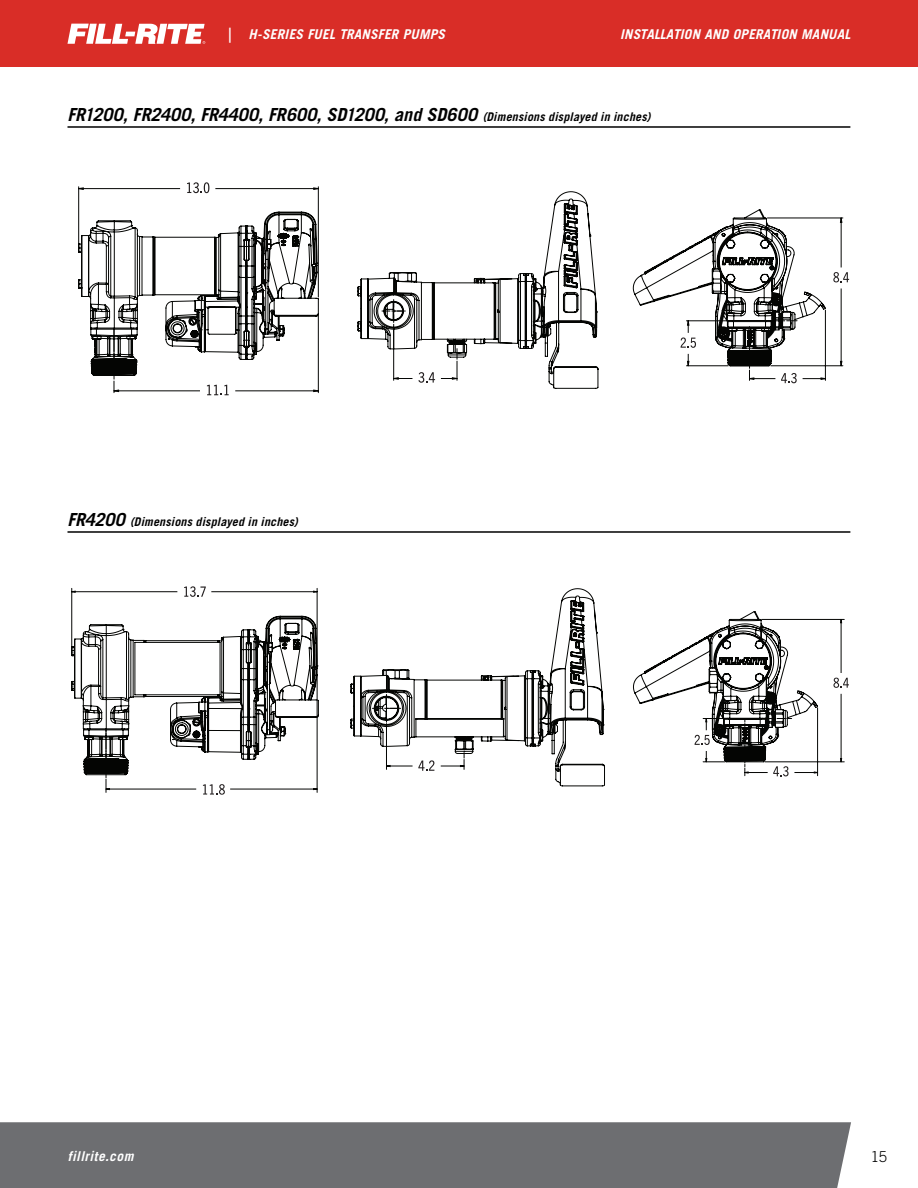
<style>
.page{position:relative;width:918px;height:1188px;background:#fff}
.page>*{position:absolute;margin:0;border:0;box-sizing:border-box;transform-origin:0 0}
.t1{font:italic 700 18px "Trade Gothic LT Std";letter-spacing:-.005em;color:#000}
.t2{font:300 15px "Trade Gothic LT Std";color:#000}
.t3{font:italic 700 13.5px "Trade Gothic LT Std";letter-spacing:.02em;color:#fff}
.t4{font:italic 700 12px "Trade Gothic LT Std";letter-spacing:.015em;color:#000}
.s1{font-size:12px}
.s2{font-size:18px}
</style>
<div class="page">
<div style="left:0;top:1122px;width:851px;height:66px;background:#6d6e71"></div>
<div style="left:0;top:0;width:918px;height:68px;background:#d92d27"></div>
<svg style="left:67px;top:24px;width:138px;height:20px"></svg>
<hr style="left:68px;top:531px;width:782px;height:2px;background:#000">
<hr style="left:358px;top:488px;width:112px;height:1px;background:#040503">
<hr style="left:486px;top:488px;width:112px;height:1px;background:#040503">
<hr style="left:349px;top:181px;width:260px;height:1px;background:#040503">
<hr style="left:349px;top:181px;width:1px;height:212px;background:#040503">
<hr style="left:349px;top:864px;width:260px;height:1px;background:#040503">
<hr style="left:917px;top:181px;width:1px;height:212px;background:#040503">
<svg style="left:358px;top:191px;width:240px;height:158px"></svg>
<svg style="left:349px;top:349px;width:249px;height:44px"></svg>
<hr style="left:632px;top:182px;width:1px;height:207px;background:#040503">
<hr style="left:632px;top:555px;width:218px;height:1px;background:#040503">
<hr style="left:78px;top:187px;width:1px;height:57px;background:#040503">
<hr style="left:318px;top:187px;width:1px;height:110px;background:#040503">
<svg style="left:632px;top:182px;width:218px;height:201px"></svg>
<hr style="left:68px;top:182px;width:260px;height:1px;background:#040503">
<hr style="left:68px;top:182px;width:1px;height:215px;background:#040503">
<hr style="left:68px;top:573px;width:260px;height:1px;background:#040503">
<hr style="left:639px;top:182px;width:1px;height:215px;background:#040503">
<svg style="left:79px;top:188px;width:239px;height:24px"></svg>
<svg style="left:152px;top:182px;width:63px;height:18px"></svg>
<svg style="left:78px;top:212px;width:241px;height:184px"></svg>
<hr style="left:500px;top:1015px;width:103px;height:1px;background:#040503">
<hr style="left:386px;top:1015px;width:103px;height:1px;background:#040503">
<hr style="left:483px;top:815px;width:120px;height:1px;background:#040503">
<hr style="left:351px;top:815px;width:120px;height:1px;background:#040503">
<svg style="left:766px;top:1129px;width:4px;height:4px"></svg>
<hr style="left:347px;top:584px;width:263px;height:1px;background:#040503">
<hr style="left:347px;top:584px;width:1px;height:210px;background:#040503">
<hr style="left:347px;top:1105px;width:263px;height:1px;background:#040503">
<hr style="left:755px;top:584px;width:1px;height:210px;background:#040503">
<hr style="left:524px;top:1085px;width:86px;height:1px;background:#040503">
<hr style="left:524px;top:1100px;width:72px;height:1px;background:#040503">
<hr style="left:524px;top:1080px;width:72px;height:1px;background:#040503">
<svg style="left:351px;top:588px;width:254px;height:198px"></svg>
<svg style="left:388px;top:676px;width:6px;height:2px"></svg>
<svg style="left:347px;top:743px;width:256px;height:51px"></svg>
<hr style="left:630px;top:586px;width:1px;height:205px;background:#040503">
<hr style="left:630px;top:860px;width:218px;height:1px;background:#040503">
<hr style="left:917px;top:586px;width:1px;height:205px;background:#040503">
<svg style="left:630px;top:584px;width:219px;height:192px"></svg>
<hr style="left:317px;top:588px;width:1px;height:77px;background:#040503">
<hr style="left:72px;top:588px;width:1px;height:59px;background:#040503">
<hr style="left:69px;top:584px;width:253px;height:1px;background:#040503">
<hr style="left:69px;top:584px;width:1px;height:211px;background:#040503">
<hr style="left:69px;top:878px;width:253px;height:1px;background:#040503">
<hr style="left:465px;top:584px;width:1px;height:211px;background:#040503">
<hr style="left:240px;top:858px;width:82px;height:1px;background:#040503">
<hr style="left:240px;top:873px;width:71px;height:1px;background:#040503">
<hr style="left:240px;top:853px;width:71px;height:1px;background:#040503">
<svg style="left:72px;top:591px;width:245px;height:15px"></svg>
<svg style="left:69px;top:606px;width:250px;height:189px"></svg>
<div style="left:178px;top:582px;width:33px;height:20px;background:#fff"></div>
<svg style="left:184px;top:586px;width:22px;height:11px"></svg>
<hr style="left:68px;top:126px;width:782px;height:2px;background:#000">
<p class="t3" style="left:226px;top:26px;width:221px">| H-SERIES FUEL TRANSFER PUMPS</p>
<p class="t3" style="left:620px;top:26px;width:232px">INSTALLATION AND OPERATION MANUAL</p>
<p class="t1" style="left:68px;top:104px;width:584px">FR1200, FR2400, FR4400, FR600, SD1200, and SD600 <span class="s1">(Dimensions displayed in inches)</span></p>
<p class="t4" style="left:68px;top:514px;width:232px"><span class="s2">FR4200</span> (Dimensions displayed in inches)</p>
<p class="t3" style="left:68px;top:1147px;width:67px">fillrite.com</p>
<p class="t2" style="left:871px;top:1147px;width:18px">15</p>
</div>
